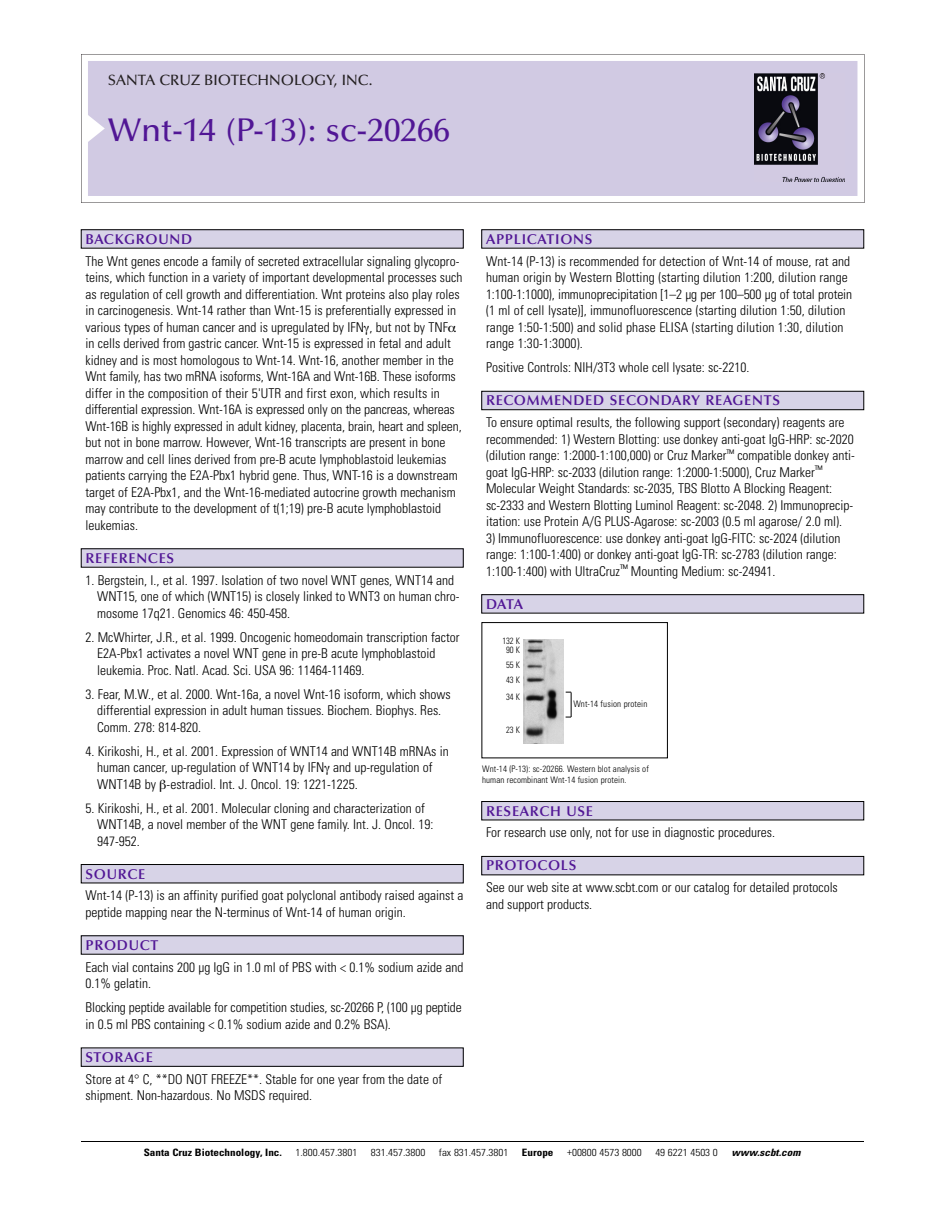
<style>
.page{position:relative;width:945px;height:1215px;background:#fff}
.page>*{position:absolute;margin:0;border:0;box-sizing:border-box;transform-origin:0 0}
.t1{font:500 33px "Optima";color:#511695}
.t2{font:500 15px "Optima";color:#231f20}
.t3{font:600 14.25px "Optima";letter-spacing:.05em;color:#511695}
.t4{font:300 condensed 13.5px/16.5px "Univers";color:#000}
.t5{font:300 condensed 10.2px "Univers";color:#000;scale:1.1 1}
.t6{font:700 condensed 10.2px "Univers";color:#000;scale:1.1 1}
.t7{font:italic 700 condensed 10.2px "Univers";color:#000;scale:1.1 1}
.t8{font:300 condensed 9px/10.5px "Univers";letter-spacing:.01em;color:#000}
.t9{font:300 condensed 9px/9px "Univers";letter-spacing:.01em;color:#000;text-align:center;scale:.95 1}
</style>
<div class="page">
<div style="left:81px;top:1048px;width:382px;height:18px;background:#d7d3e7"></div>
<div style="left:81px;top:1048px;width:383px;height:19px;border:1px solid #000"></div>
<div style="left:81px;top:230px;width:382px;height:18px;background:#d7d3e7"></div>
<div style="left:482px;top:595px;width:382px;height:18px;background:#d7d3e7"></div>
<div style="left:481px;top:594px;width:383px;height:19px;border:1px solid #000"></div>
<div style="left:482px;top:391px;width:382px;height:19px;background:#d7d3e7"></div>
<div style="left:481px;top:391px;width:383px;height:19px;border:1px solid #000"></div>
<div style="left:482px;top:230px;width:382px;height:18px;background:#d7d3e7"></div>
<div style="left:482px;top:856px;width:382px;height:19px;background:#d7d3e7"></div>
<div style="left:481px;top:856px;width:383px;height:19px;border:1px solid #000"></div>
<div style="left:482px;top:802px;width:382px;height:18px;background:#d7d3e7"></div>
<div style="left:481px;top:801px;width:383px;height:19px;border:1px solid #000"></div>
<svg style="left:81px;top:54px;width:783px;height:149px"></svg>
<div style="left:88px;top:61px;width:769px;height:135px;background:#d1cae3"></div>
<img style="left:755px;top:74px;width:90px;height:108px">
<hr style="left:81px;top:1141px;width:783px;height:1px;background:#000">
<div style="left:482px;top:622px;width:186px;height:136px;border:1px solid #000"></div>
<div style="left:81px;top:936px;width:382px;height:18px;background:#d7d3e7"></div>
<div style="left:81px;top:865px;width:382px;height:18px;background:#d7d3e7"></div>
<div style="left:81px;top:864px;width:383px;height:19px;border:1px solid #000"></div>
<div style="left:81px;top:549px;width:382px;height:18px;background:#d7d3e7"></div>
<img style="left:523px;top:639px;width:40px;height:105px">
<svg style="left:566px;top:692px;width:6px;height:26px"></svg>
<p class="t2" style="left:108px;top:74px;width:266px">SANTA CRUZ BIOTECHNOLOGY, INC.</p>
<h1 class="t1" style="left:108px;top:117px;width:344px">Wnt-14 (P-13): sc-20266</h1>
<p class="t3" style="left:86px;top:233px;width:108px">BACKGROUND</p>
<p class="t4" style="left:86px;top:254px;width:378px">The Wnt genes encode a family of secreted extracellular signaling glycopro&shy;teins, which function in a variety of important developmental processes such as regulation of cell growth and differentiation. Wnt proteins also play roles in carcinogenesis. Wnt-14 rather than Wnt-15 is preferentially expressed in various types of human cancer and is upregulated by IFN , but not by TNF<br>in cells derived from gastric cancer. Wnt-15 is expressed in fetal and adult kidney and is most homologous to Wnt-14. Wnt-16, another member in the Wnt family, has two mRNA isoforms, Wnt-16A and Wnt-16B. These isoforms differ in the composition of their 5'UTR and first exon, which results in differential expression. Wnt-16A is expressed only on the pancreas, whereas Wnt-16B is highly expressed in adult kidney, placenta, brain, heart and spleen, but not in bone marrow. However, Wnt-16 transcripts are present in bone marrow and cell lines derived from pre-B acute lymphoblastoid leukemias patients carrying the E2A-Pbx1 hybrid gene. Thus, WNT-16 is a downstream target of E2A-Pbx1, and the Wnt-16-mediated autocrine growth mechanism may contribute to the development of t(1;19) pre-B acute lymphoblastoid leukemias.</p>
<p class="t3" style="left:86px;top:552px;width:90px">REFERENCES</p>
<p class="t4" style="left:97px;top:573px;width:364px;text-indent:-12px">1. Bergstein, I., et al. 1997. Isolation of two novel WNT genes, WNT14 and<br>WNT15, one of which (WNT15) is closely linked to WNT3 on human chro&shy;mosome 17q21. Genomics 46: 450-458.</p>
<p class="t4" style="left:97px;top:630px;width:364px;text-indent:-12px">2. McWhirter, J.R., et al. 1999. Oncogenic homeodomain transcription factor<br>E2A-Pbx1 activates a novel WNT gene in pre-B acute lymphoblastoid leukemia. Proc. Natl. Acad. Sci. USA 96: 11464-11469.</p>
<p class="t4" style="left:97px;top:687px;width:355px;text-indent:-12px">3. Fear, M.W., et al. 2000. Wnt-16a, a novel Wnt-16 isoform, which shows differential expression in adult human tissues. Biochem. Biophys. Res.<br>Comm. 278: 814-820.</p>
<p class="t4" style="left:97px;top:744px;width:353px;text-indent:-12px">4. Kirikoshi, H., et al. 2001. Expression of WNT14 and WNT14B mRNAs in human cancer, up-regulation of WNT14 by IFN and up-regulation of<br>WNT14B by -estradiol. Int. J. Oncol. 19: 1221-1225.</p>
<p class="t4" style="left:97px;top:801px;width:338px;text-indent:-12px">5. Kirikoshi, H., et al. 2001. Molecular cloning and characterization of<br>WNT14B, a novel member of the WNT gene family. Int. J. Oncol. 19:<br>947-952.</p>
<p class="t3" style="left:86px;top:868px;width:61px">SOURCE</p>
<p class="t4" style="left:86px;top:889px;width:379px">Wnt-14 (P-13) is an affinity purified goat polyclonal antibody raised against a peptide mapping near the N-terminus of Wnt-14 of human origin.</p>
<p class="t3" style="left:86px;top:939px;width:74px">PRODUCT</p>
<p class="t4" style="left:86px;top:960px;width:379px">Each vial contains 200 µg IgG in 1.0 ml of PBS with &lt; 0.1% sodium azide and<br>0.1% gelatin.</p>
<p class="t4" style="left:86px;top:1001px;width:378px">Blocking peptide available for competition studies, sc-20266 P, (100 µg peptide in 0.5 ml PBS containing &lt; 0.1% sodium azide and 0.2% BSA).</p>
<p class="t3" style="left:86px;top:1051px;width:69px">STORAGE</p>
<p class="t4" style="left:86px;top:1072px;width:358px">Store at 4° C, **DO NOT FREEZE**. Stable for one year from the date of shipment. Non-hazardous. No MSDS required.</p>
<p class="t3" style="left:486px;top:233px;width:108px">APPLICATIONS</p>
<p class="t4" style="left:486px;top:254px;width:368px">Wnt-14 (P-13) is recommended for detection of Wnt-14 of mouse, rat and human origin by Western Blotting (starting dilution 1:200, dilution range 1:100-1:1000), immunoprecipitation [1–2 µg per 100–500 µg of total protein (1 ml of cell lysate)], immunofluorescence (starting dilution 1:50, dilution range 1:50-1:500) and solid phase ELISA (starting dilution 1:30, dilution range 1:30-1:3000).</p>
<p class="t4" style="left:486px;top:360px;width:265px">Positive Controls: NIH/3T3 whole cell lysate: sc-2210.</p>
<p class="t3" style="left:486px;top:395px;width:295px">RECOMMENDED SECONDARY REAGENTS</p>
<p class="t4" style="left:486px;top:415px;width:370px">To ensure optimal results, the following support (secondary) reagents are recommended: 1) Western Blotting: use donkey anti-goat IgG-HRP: sc-2020 (dilution range: 1:2000-1:100,000) or Cruz Marker<sup>™</sup> compatible donkey anti&shy;goat IgG-HRP: sc-2033 (dilution range: 1:2000-1:5000), Cruz Marker<sup>™ </sup>Molecular Weight Standards: sc-2035, TBS Blotto A Blocking Reagent: sc-2333 and Western Blotting Luminol Reagent: sc-2048. 2) Immunoprecip&shy;itation: use Protein A/G PLUS-Agarose: sc-2003 (0.5 ml agarose/ 2.0 ml).</p>
<p class="t4" style="left:486px;top:531px;width:356px">3) Immunofluorescence: use donkey anti-goat IgG-FITC: sc-2024 (dilution range: 1:100-1:400) or donkey anti-goat IgG-TR: sc-2783 (dilution range:<br>1:100-1:400) with UltraCruz<sup>™</sup> Mounting Medium: sc-24941.</p>
<p class="t3" style="left:486px;top:598px;width:39px">DATA</p>
<p class="t9" style="left:502px;top:637px;width:20px">132 K<br>90 K</p>
<p class="t9" style="left:506px;top:658px;width:16px;line-height:15px;text-align:left">55 K<br>43 K</p>
<p class="t9" style="left:506px;top:693px;width:16px">34 K</p>
<p class="t9" style="left:506px;top:726px;width:16px">23 K</p>
<p class="t8" style="left:573px;top:699px;width:75px">Wnt-14 fusion protein</p>
<p class="t8" style="left:482px;top:765px;width:168px">Wnt-14 (P-13): sc-20266. Western blot analysis of human recombinant Wnt-14 fusion protein.</p>
<p class="t3" style="left:486px;top:805px;width:109px">RESEARCH USE</p>
<p class="t4" style="left:486px;top:826px;width:291px">For research use only, not for use in diagnostic procedures.</p>
<p class="t3" style="left:486px;top:860px;width:92px">PROTOCOLS</p>
<p class="t4" style="left:486px;top:881px;width:353px">See our web site at www.scbt.com or our catalog for detailed protocols and support products.</p>
<p class="t6" style="left:144px;top:1148px;width:127px">Santa Cruz Biotechnology, Inc.</p>
<p class="t5" style="left:296px;top:1148px;width:58px">1.800.457.3801</p>
<p class="t5" style="left:371px;top:1148px;width:51px">831.457.3800</p>
<p class="t5" style="left:439px;top:1148px;width:65px">fax 831.457.3801</p>
<p class="t6" style="left:522px;top:1148px;width:30px">Europe</p>
<p class="t5" style="left:567px;top:1148px;width:69px">+00800 4573 8000</p>
<p class="t5" style="left:655px;top:1148px;width:58px">49 6221 4503 0</p>
<p class="t7" style="left:732px;top:1148px;width:64px">www.scbt.com</p>
</div>
